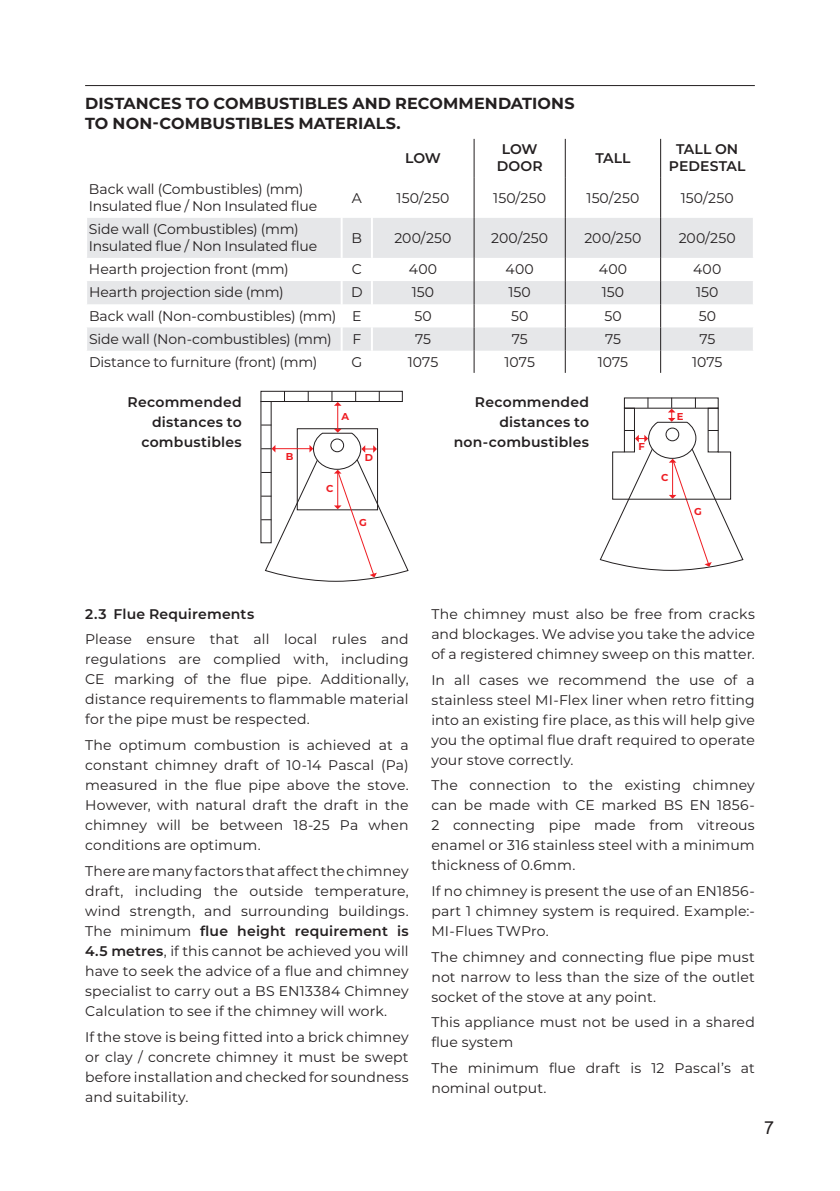
<style>
.page{position:relative;width:840px;height:1191px;background:#fff}
.page>*{position:absolute;margin:0;border:0;box-sizing:border-box;transform-origin:0 0}
.t1{font:18px "Arial";color:#231f20}
.t2{font:700 16px/20px "Montserrat";letter-spacing:.01em;color:#231f20}
.t3{font:14px/20px "Montserrat";letter-spacing:.005em;color:#231f20;text-align:justify}
.t4{font:14px/16.8px "Montserrat";letter-spacing:-.015em;color:#231f20}
.t5{font:600 14px/20px "Montserrat";letter-spacing:.015em;color:#231f20;text-align:center}
.t6{font:700 10px "Montserrat";color:#ee1d23}
.s1{font-weight:600}
</style>
<div class="page">
<hr style="left:473px;top:139px;width:1px;height:39px;background:#231f20">
<hr style="left:564px;top:139px;width:1px;height:39px;background:#231f20">
<hr style="left:659px;top:139px;width:1px;height:39px;background:#231f20">
<hr style="left:473px;top:178px;width:1px;height:40px;background:#231f20">
<hr style="left:564px;top:178px;width:1px;height:40px;background:#231f20">
<hr style="left:659px;top:178px;width:1px;height:40px;background:#231f20">
<svg style="left:87px;top:218px;width:666px;height:155px"></svg>
<hr style="left:85px;top:85px;width:669px;height:1px;background:#231f20">
<svg style="left:261px;top:391px;width:147px;height:191px"></svg>
<svg style="left:599px;top:398px;width:144px;height:173px"></svg>
<p class="t2" style="left:85px;top:93px;width:490px">DISTANCES TO COMBUSTIBLES AND RECOMMENDATIONS<br>TO NON-COMBUSTIBLES MATERIALS.</p>
<p class="t5" style="left:405px;top:147px;width:37px">LOW</p>
<p class="t5" style="left:496px;top:140px;width:47px;line-height:16.8px">LOW<br>DOOR</p>
<p class="t5" style="left:595px;top:147px;width:37px">TALL</p>
<p class="t5" style="left:668px;top:140px;width:78px;line-height:16.8px">TALL ON<br>PEDESTAL</p>
<p class="t4" style="left:89px;top:180px;width:229px">Back wall (Combustibles) (mm)<br>Insulated flue / Non Insulated flue</p>
<p class="t3" style="left:351px;top:187px;width:12px">A</p>
<p class="t3" style="left:396px;top:187px;width:54px">150/250</p>
<p class="t3" style="left:493px;top:187px;width:54px">150/250</p>
<p class="t3" style="left:586px;top:187px;width:54px">150/250</p>
<p class="t3" style="left:680px;top:187px;width:54px">150/250</p>
<p class="t4" style="left:89px;top:220px;width:229px">Side wall (Combustibles) (mm)<br>Insulated flue / Non Insulated flue</p>
<p class="t3" style="left:351px;top:227px;width:12px">B</p>
<p class="t3" style="left:394px;top:227px;width:58px">200/250</p>
<p class="t3" style="left:491px;top:227px;width:58px">200/250</p>
<p class="t3" style="left:584px;top:227px;width:58px">200/250</p>
<p class="t3" style="left:678px;top:227px;width:58px">200/250</p>
<p class="t3" style="left:89px;top:259px;width:201px">Hearth projection front (mm)</p>
<p class="t3" style="left:351px;top:259px;width:12px">C</p>
<p class="t3" style="left:408px;top:259px;width:30px">400</p>
<p class="t3" style="left:505px;top:259px;width:30px">400</p>
<p class="t3" style="left:598px;top:259px;width:30px">400</p>
<p class="t3" style="left:692px;top:259px;width:30px">400</p>
<p class="t3" style="left:89px;top:282px;width:196px">Hearth projection side (mm)</p>
<p class="t3" style="left:351px;top:282px;width:13px">D</p>
<p class="t3" style="left:411px;top:282px;width:24px">150</p>
<p class="t3" style="left:508px;top:282px;width:24px">150</p>
<p class="t3" style="left:601px;top:282px;width:24px">150</p>
<p class="t3" style="left:695px;top:282px;width:24px">150</p>
<p class="t3" style="left:89px;top:305px;width:274px">Back wall (Non-combustibles) (mm) E</p>
<p class="t3" style="left:414px;top:305px;width:19px">50</p>
<p class="t3" style="left:511px;top:305px;width:19px">50</p>
<p class="t3" style="left:604px;top:305px;width:19px">50</p>
<p class="t3" style="left:698px;top:305px;width:19px">50</p>
<p class="t3" style="left:89px;top:328px;width:244px">Side wall (Non-combustibles) (mm)</p>
<p class="t3" style="left:352px;top:328px;width:10px">F</p>
<p class="t3" style="left:415px;top:328px;width:17px">75</p>
<p class="t3" style="left:511px;top:328px;width:17px">75</p>
<p class="t3" style="left:604px;top:328px;width:17px">75</p>
<p class="t3" style="left:699px;top:328px;width:17px">75</p>
<p class="t4" style="left:89px;top:353px;width:230px">Distance to furniture (front) (mm)</p>
<p class="t3" style="left:351px;top:351px;width:12px">G</p>
<p class="t3" style="left:407px;top:351px;width:32px">1075</p>
<p class="t3" style="left:504px;top:351px;width:32px">1075</p>
<p class="t3" style="left:597px;top:351px;width:32px">1075</p>
<p class="t3" style="left:691px;top:351px;width:32px">1075</p>
<p class="t5" style="left:127px;top:391px;width:116px;text-align:right">Recommended distances to combustibles</p>
<p class="t5" style="left:453px;top:391px;width:137px;text-align:right">Recommended distances to non-combustibles</p>
<p class="t6" style="left:341px;top:409px;width:9px">A</p>
<p class="t6" style="left:286px;top:449px;width:9px">B</p>
<p class="t6" style="left:365px;top:450px;width:10px">D</p>
<p class="t6" style="left:326px;top:481px;width:9px">C</p>
<p class="t6" style="left:359px;top:515px;width:9px">G</p>
<p class="t6" style="left:638px;top:439px;width:8px">F</p>
<p class="t6" style="left:676px;top:409px;width:8px">E</p>
<p class="t6" style="left:660px;top:470px;width:9px">C</p>
<p class="t6" style="left:693px;top:504px;width:9px">G</p>
<p class="t5" style="left:85px;top:603px;width:170px">2.3 Flue Requirements</p>
<p class="t3" style="left:85px;top:629px;width:325px">Please ensure that all local rules and regulations are complied with, including CE marking of the flue pipe. Additionally, distance requirements to flammable material for the pipe must be respected.</p>
<p class="t3" style="left:85px;top:734px;width:325px">The optimum combustion is achieved at a constant chimney draft of 10-14 Pascal (Pa) measured in the flue pipe above the stove.<br>However, with natural draft the draft in the chimney will be between 18-25 Pa when conditions are optimum.</p>
<p class="t3" style="left:85px;top:860px;width:325px">There are many factors that affect the chimney draft, including the outside temperature, wind strength, and surrounding buildings.<br>The minimum <span class="s1">flue height requirement is 4.5 metres</span>, if this cannot be achieved you will have to seek the advice of a flue and chimney specialist to carry out a BS EN13384 Chimney Calculation to see if the chimney will work.</p>
<p class="t3" style="left:85px;top:1026px;width:325px">If the stove is being fitted into a brick chimney or clay / concrete chimney it must be swept before installation and checked for soundness and suitability.</p>
<p class="t3" style="left:431px;top:603px;width:325px">The chimney must also be free from cracks and blockages. We advise you take the advice of a registered chimney sweep on this matter.</p>
<p class="t3" style="left:431px;top:669px;width:325px">In all cases we recommend the use of a stainless steel MI-Flex liner when retro fitting into an existing fire place, as this will help give you the optimal flue draft required to operate your stove correctly.</p>
<p class="t3" style="left:431px;top:775px;width:325px">The connection to the existing chimney can be made with CE marked BS EN 1856- 2 connecting pipe made from vitreous enamel or 316 stainless steel with a minimum thickness of 0.6mm.</p>
<p class="t3" style="left:431px;top:880px;width:325px">If no chimney is present the use of an EN1856- part 1 chimney system is required. Example:- MI-Flues TWPro.</p>
<p class="t3" style="left:431px;top:946px;width:325px">The chimney and connecting flue pipe must not narrow to less than the size of the outlet socket of the stove at any point.</p>
<p class="t3" style="left:431px;top:1012px;width:325px">This appliance must not be used in a shared flue system</p>
<p class="t3" style="left:431px;top:1057px;width:325px">The minimum flue draft is 12 Pascal’s at nominal output.</p>
<p class="t1" style="left:763px;top:1115px;width:12px">7</p>
</div>
